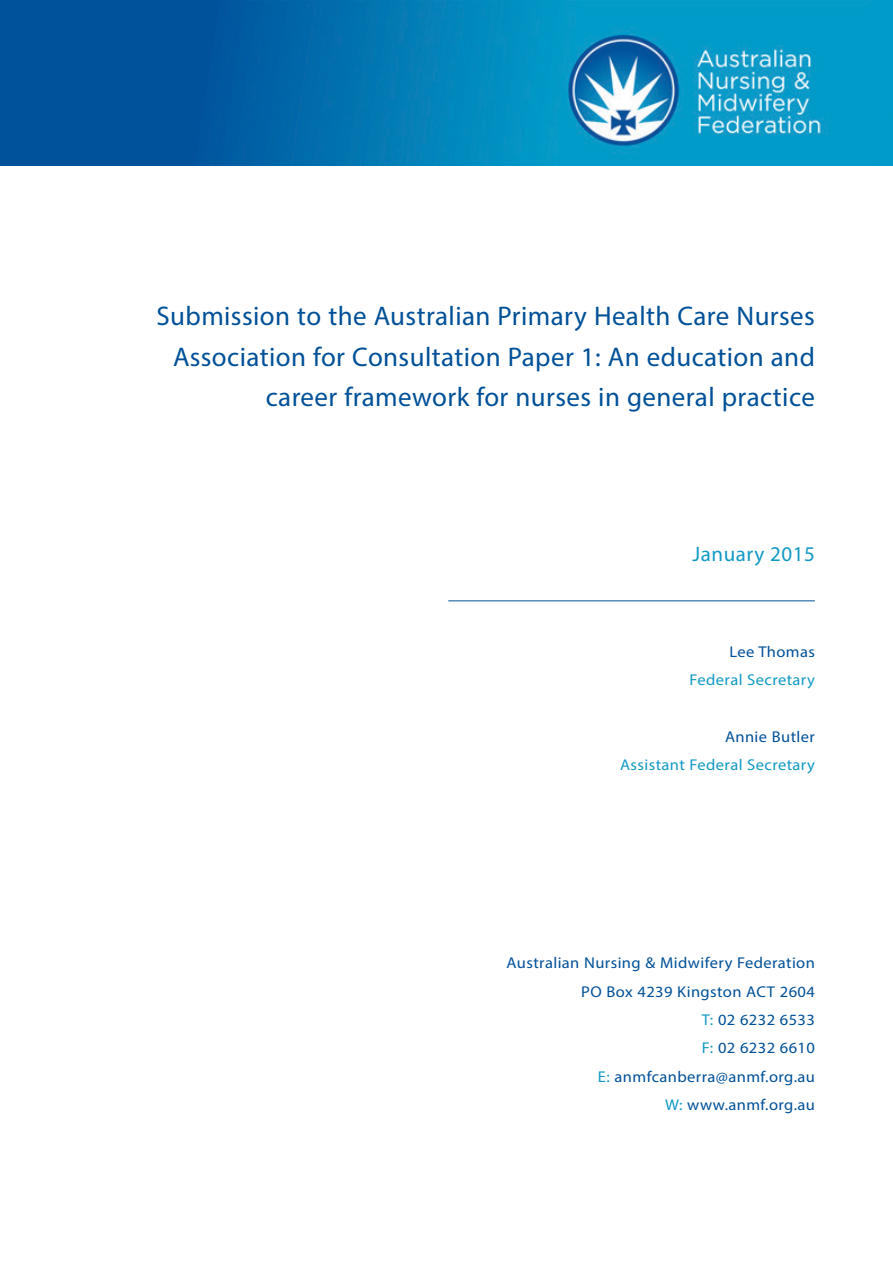
<style>
.page{position:relative;width:893px;height:1263px;background:#fff}
.page>*{position:absolute;margin:0;border:0;box-sizing:border-box;transform-origin:0 0}
.t1{font:27px/40.5px "Myriad Pro";letter-spacing:.015em;color:#015098;text-align:right}
.t2{font:21px "Myriad Pro";letter-spacing:.025em;color:#1299c4}
.t3{font:15.6px/28.3px "Myriad Pro";letter-spacing:.025em;color:#015098;text-align:right;scale:1.05 1}
.t4{font:15.6px "Myriad Pro";letter-spacing:.025em;color:#1299c4;scale:1.05 1}
.s1{color:#1299c4}
</style>
<div class="page">
<hr style="left:448px;top:601px;width:367px;height:1px;background:#015098">
<img style="left:0;top:1px;width:893px;height:164px">
<h1 class="t1" style="left:157px;top:295px;width:660px">Submission to the Australian Primary Health Care Nurses<br>Association for Consultation Paper 1: An education and career framework for nurses in general practice</h1>
<h2 class="t2" style="left:693px;top:541px;width:124px">January 2015</h2>
<p class="t3" style="left:729px;top:637px;width:83px">Lee Thomas</p>
<p class="t4" style="left:690px;top:670px;width:121px">Federal Secretary</p>
<p class="t3" style="left:725px;top:722px;width:87px">Annie Butler</p>
<p class="t4" style="left:620px;top:755px;width:187px">Assistant Federal Secretary</p>
<p class="t3" style="left:507px;top:948px;width:295px">Australian Nursing &amp; Midwifery Federation<br>PO Box 4239 Kingston ACT 2604<br><span class="s1">T:</span> 02 6232 6533<br><span class="s1">F:</span> 02 6232 6610<br><span class="s1">E:</span> anmfcanberra@anmf.org.au<br><span class="s1">W:</span> www.anmf.org.au</p>
</div>
